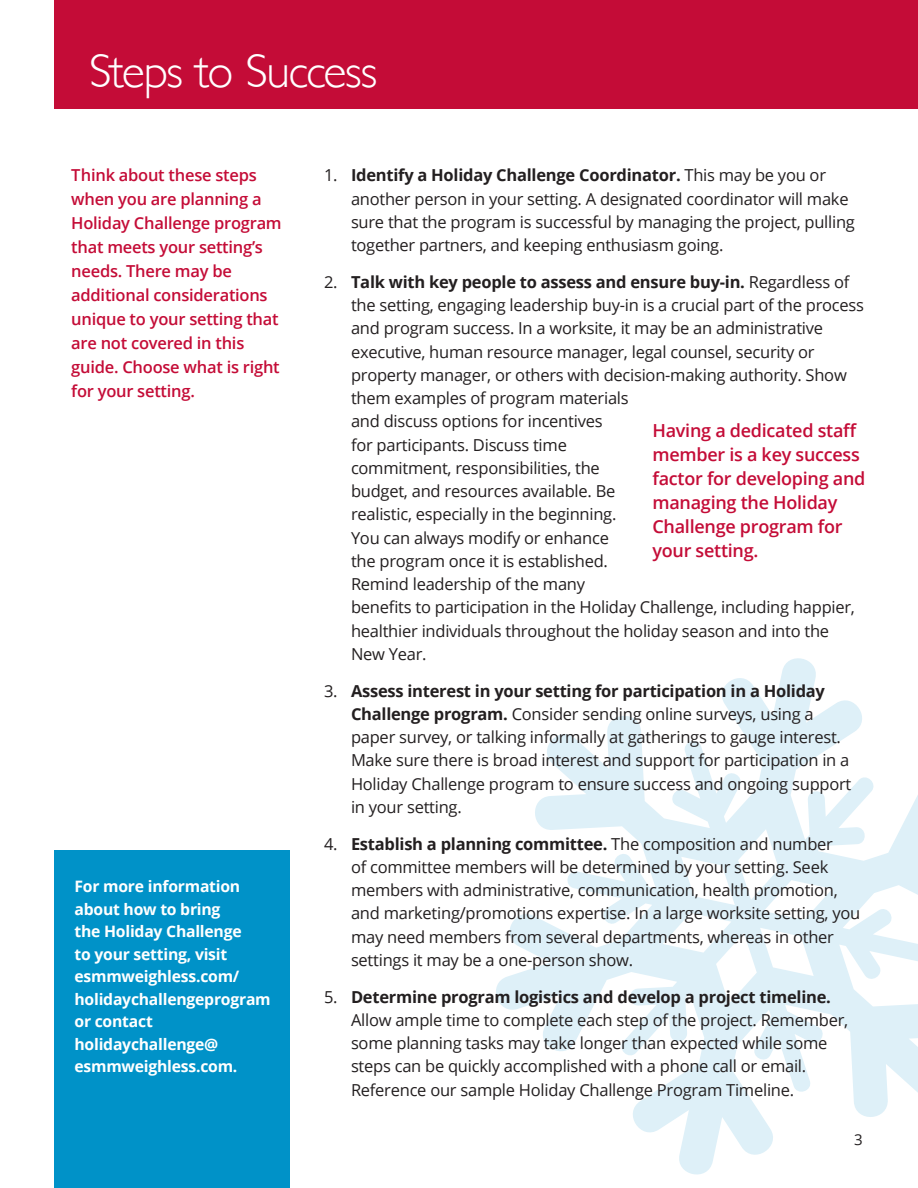
<style>
.page{position:relative;width:918px;height:1188px;background:#fff}
.page>*{position:absolute;margin:0;border:0;box-sizing:border-box;transform-origin:0 0}
.Header_1{font:300 48px "Gill Sans";letter-spacing:-.04em;color:#fff}
.Body{font:600 18px/24px "Open Sans";letter-spacing:-.015em;color:#c40c37}
.Body-2{font:16.5px/23.2px "Open Sans";letter-spacing:-.015em;color:#231f20}
.Body-3{font:600 16.5px/24px "Open Sans";letter-spacing:-.015em;color:#c40c37}
.Body-4{font:700 15.75px/22.5px "Open Sans";letter-spacing:-.015em;color:#fff}
.t1{font:15px "Open Sans";color:#231f20}
.s1{font-weight:700}
</style>
<div class="page">
<svg style="left:496px;top:658px;width:422px;height:517px"></svg>
<div style="left:54px;top:0;width:864px;height:109px;background:#c40c37"></div>
<div style="left:54px;top:850px;width:235px;height:338px;background:#0092c8"></div>
<p class="Header_1" style="left:89px;top:34px;width:290px">Steps to Success</p>
<p class="Body-3" style="left:71px;top:163px;width:212px">Think about these steps when you are planning a<br>Holiday Challenge program that meets your setting’s needs. There may be additional considerations unique to your setting that are not covered in this guide. Choose what is right for your setting.</p>
<p class="Body-4" style="left:75px;top:875px;width:198px">For more information about how to bring<br>the Holiday Challenge<br>to your setting, visit esmmweighless.com/ holidaychallengeprogram or contact holidaychallenge@ esmmweighless.com.</p>
<p class="Body-2" style="left:351px;top:163px;width:505px;text-indent:-27px">1. <span class="s1">Identify a Holiday Challenge Coordinator.</span> This may be you or another person in your setting. A designated coordinator will make sure that the program is successful by managing the project, pulling together partners, and keeping enthusiasm going.</p>
<p class="Body-2" style="left:351px;top:270px;width:515px;text-indent:-27px">2. <span class="s1">Talk with key people to assess and ensure buy-in.</span> Regardless of the setting, engaging leadership buy-in is a crucial part of the process and program success. In a worksite, it may be an administrative executive, human resource manager, legal counsel, security or property manager, or others with decision-making authority. Show them examples of program materials<br>and discuss options for incentives<br>for participants. Discuss time<br>commitment, responsibilities, the<br>budget, and resources available. Be<br>realistic, especially in the beginning.<br>You can always modify or enhance<br>the program once it is established.<br>Remind leadership of the many<br>benefits to participation in the Holiday Challenge, including happier, healthier individuals throughout the holiday season and into the New Year.</p>
<p class="Body-2" style="left:351px;top:679px;width:502px;text-indent:-27px">3. <span class="s1">Assess interest in your setting for participation in a Holiday Challenge program.</span> Consider sending online surveys, using a paper survey, or talking informally at gatherings to gauge interest.<br>Make sure there is broad interest and support for participation in a Holiday Challenge program to ensure success and ongoing support in your setting.</p>
<p class="Body-2" style="left:351px;top:832px;width:511px;text-indent:-27px">4. <span class="s1">Establish a planning committee.</span> The composition and number<br>of committee members will be determined by your setting. Seek members with administrative, communication, health promotion, and marketing/promotions expertise. In a large worksite setting, you may need members from several departments, whereas in other settings it may be a one-person show.</p>
<p class="Body-2" style="left:351px;top:985px;width:499px;text-indent:-27px">5. <span class="s1">Determine program logistics and develop a project timeline.<br></span>Allow ample time to complete each step of the project. Remember, some planning tasks may take longer than expected while some steps can be quickly accomplished with a phone call or email.<br>Reference our sample Holiday Challenge Program Timeline.</p>
<p class="Body" style="left:652px;top:418px;width:214px">Having a dedicated staff member is a key success factor for developing and managing the Holiday<br>Challenge program for your setting.</p>
<p class="t1" style="left:854px;top:1130px;width:10px">3</p>
</div>
